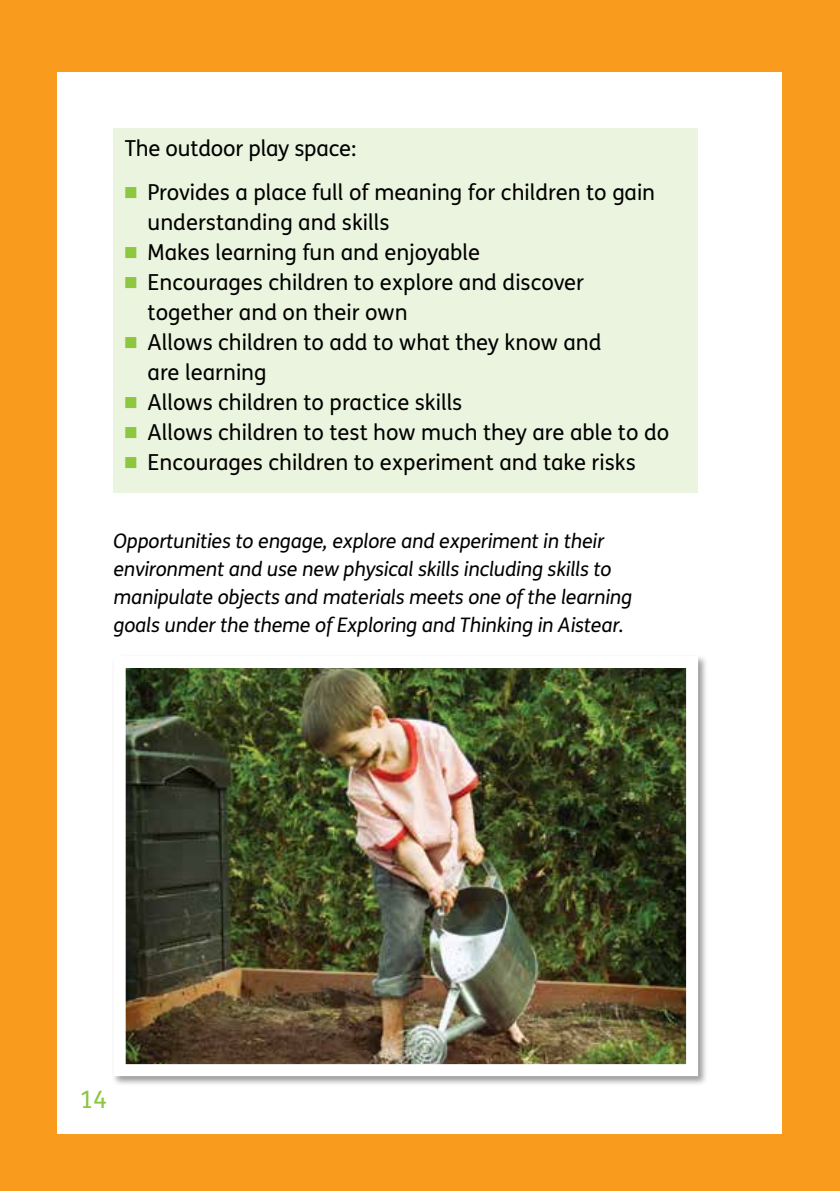
<style>
.page{position:relative;width:840px;height:1191px;background:#fff}
.page>*{position:absolute;margin:0;border:0;box-sizing:border-box;transform-origin:0 0}
.t1{font:24px "FS Me";color:#8dc63f}
.t2{font:22px/30px "FS Me";color:#000}
.t3{font:italic 20px/28px "FS Me";letter-spacing:-.01em;color:#000}
.s1{color:#8dc63f}
</style>
<div class="page">
<div style="left:0;top:0;width:839px;height:1191px;background:#f99b1c"></div>
<div style="left:58px;top:72px;width:723px;height:1061px;background:#fff"></div>
<div style="left:113px;top:128px;width:584px;height:364px;background:#ebf4de"></div>
<div style="left:111px;top:653px;width:596px;height:432px;background:#000;opacity:.4"></div>
<img style="left:127px;top:669px;width:557px;height:394px">
<div style="left:114px;top:656px;width:583px;height:420px;border:12px solid #fff"></div>
<p class="t2" style="left:125px;top:133px;width:233px">The outdoor play space:</p>
<p class="t2" style="left:147px;top:177px;width:509px;text-indent:-23px"><span class="s1">■</span> Provides a place full of meaning for children to gain understanding and skills</p>
<p class="t2" style="left:125px;top:237px;width:356px"><span class="s1">■</span> Makes learning fun and enjoyable</p>
<p class="t2" style="left:147px;top:267px;width:438px;text-indent:-23px"><span class="s1">■</span> Encourages children to explore and discover together and on their own</p>
<p class="t2" style="left:147px;top:327px;width:455px;text-indent:-23px"><span class="s1">■</span> Allows children to add to what they know and are learning</p>
<p class="t2" style="left:125px;top:387px;width:339px"><span class="s1">■</span> Allows children to practice skills</p>
<p class="t2" style="left:125px;top:417px;width:545px"><span class="s1">■</span> Allows children to test how much they are able to do</p>
<p class="t2" style="left:125px;top:447px;width:512px"><span class="s1">■</span> Encourages children to experiment and take risks</p>
<p class="t3" style="left:113px;top:526px;width:520px">Opportunities to engage, explore and experiment in their environment and use new physical skills including skills to manipulate objects and materials meets one of the learning goals under the theme of Exploring and Thinking in Aistear.</p>
<p class="t1" style="left:80px;top:1083px;width:29px">14</p>
</div>
